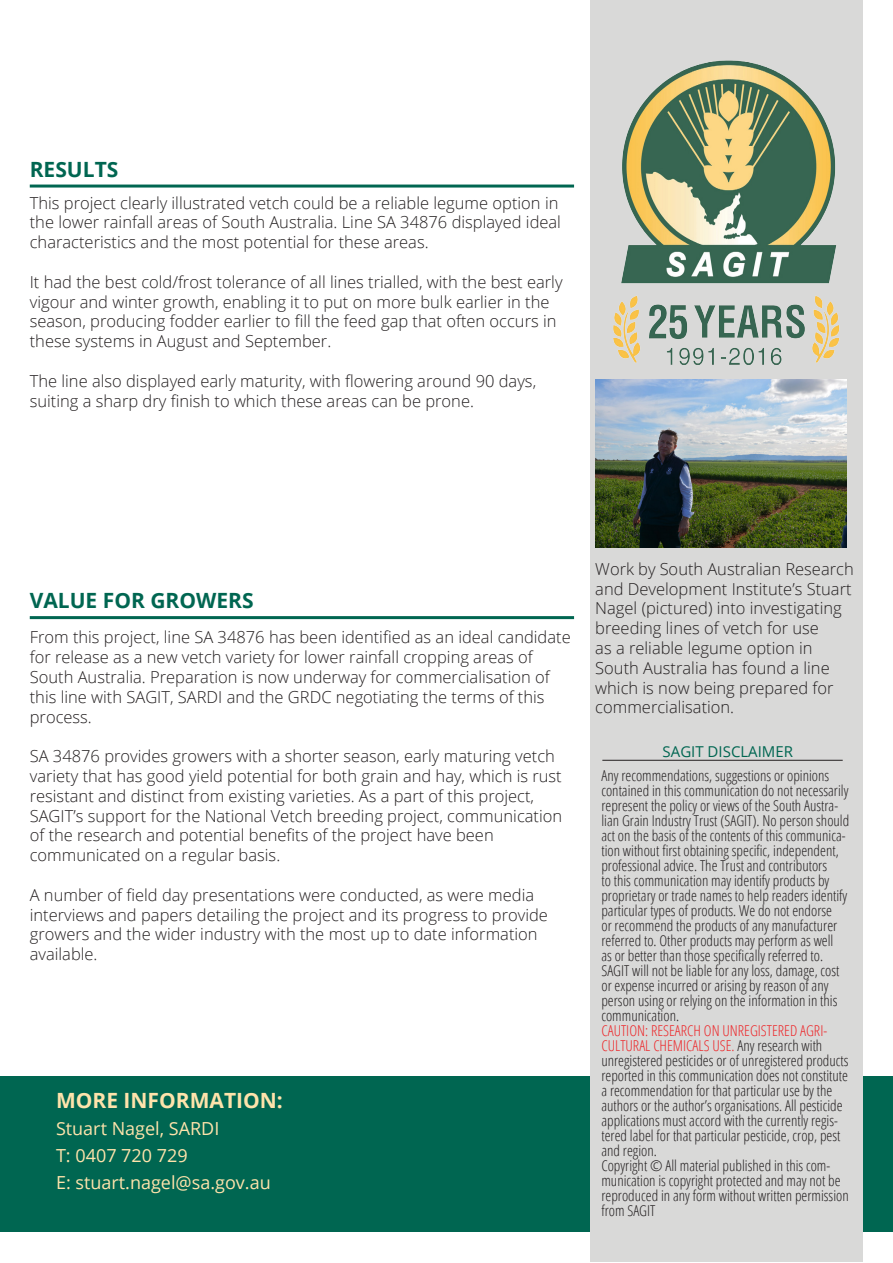
<style>
.page{position:relative;width:893px;height:1263px;background:#fff}
.page>*{position:absolute;margin:0;border:0;box-sizing:border-box;transform-origin:0 0}
.t1{font:700 21px "Open Sans";color:#006651}
.t2{font:700 21px "Open Sans";color:#fee3ab}
.t3{font:18px/27px "Open Sans";color:#fee3ab}
.t4{font:300 16.5px/19.8px "Open Sans";color:#231f20}
.t5{font:300 condensed 15px/15px "Open Sans";color:#231f20}
.t6{font:15px "Open Sans";color:#006651}
.s1{color:#ed2225}
</style>
<div class="page">
<div style="left:1px;top:1076px;width:892px;height:156px;background:#006651"></div>
<div style="left:590px;top:0;width:273px;height:1261px;background:#d9d9d8"></div>
<img style="left:613px;top:60px;width:226px;height:305px">
<hr style="left:602px;top:760px;width:241px;height:1px;background:#231f20">
<hr style="left:30px;top:185px;width:544px;height:3px;background:#006651">
<hr style="left:30px;top:616px;width:544px;height:3px;background:#006651">
<img style="left:595px;top:379px;width:251px;height:168px">
<p class="t1" style="left:30px;top:154px;width:90px">RESULTS</p>
<p class="t4" style="left:30px;top:192px;width:533px">This project clearly illustrated vetch could be a reliable legume option in the lower rainfall areas of South Australia. Line SA 34876 displayed ideal characteristics and the most potential for these areas.</p>
<p class="t4" style="left:30px;top:271px;width:534px">It had the best cold/frost tolerance of all lines trialled, with the best early vigour and winter growth, enabling it to put on more bulk earlier in the season, producing fodder earlier to fill the feed gap that often occurs in these systems in August and September.</p>
<p class="t4" style="left:30px;top:370px;width:508px">The line also displayed early maturity, with flowering around 90 days, suiting a sharp dry finish to which these areas can be prone.</p>
<p class="t1" style="left:30px;top:586px;width:225px">VALUE FOR GROWERS</p>
<p class="t4" style="left:30px;top:627px;width:542px">From this project, line SA 34876 has been identified as an ideal candidate for release as a new vetch variety for lower rainfall cropping areas of South Australia. Preparation is now underway for commercialisation of this line with SAGIT, SARDI and the GRDC negotiating the terms of this process.</p>
<p class="t4" style="left:30px;top:746px;width:534px">SA 34876 provides growers with a shorter season, early maturing vetch variety that has good yield potential for both grain and hay, which is rust resistant and distinct from existing varieties. As a part of this project, SAGIT’s support for the National Vetch breeding project, communication of the research and potential benefits of the project have been communicated on a regular basis.</p>
<p class="t4" style="left:30px;top:884px;width:520px">A number of field day presentations were conducted, as were media interviews and papers detailing the project and its progress to provide growers and the wider industry with the most up to date information available.</p>
<p class="t2" style="left:56px;top:1086px;width:228px">MORE INFORMATION:</p>
<p class="t3" style="left:56px;top:1114px;width:165px">Stuart Nagel, SARDI</p>
<p class="t3" style="left:56px;top:1141px;width:216px">T: 0407 720 729<br>E: stuart.nagel@sa.gov.au</p>
<p class="t4" style="left:595px;top:558px;width:260px">Work by South Australian Research and Development Institute’s Stuart<br>Nagel (pictured) into investigating breeding lines of vetch for use<br>as a reliable legume option in<br>South Australia has found a line which is now being prepared for commercialisation.</p>
<p class="t6" style="left:663px;top:741px;width:132px">SAGIT DISCLAIMER</p>
<p class="t5" style="left:601px;top:768px;width:249px">Any recommendations, suggestions or opinions contained in this communication do not necessarily represent the policy or views of the South Austra&shy;lian Grain Industry Trust (SAGIT). No person should act on the basis of the contents of this communica&shy;tion without first obtaining specific, independent, professional advice. The Trust and contributors<br>to this communication may identify products by proprietary or trade names to help readers identify particular types of products. We do not endorse<br>or recommend the products of any manufacturer referred to. Other products may perform as well<br>as or better than those specifically referred to.<br>SAGIT will not be liable for any loss, damage, cost or expense incurred or arising by reason of any person using or relying on the information in this communication.</p>
<p class="t5" style="left:601px;top:1023px;width:249px"><span class="s1">CAUTION: RESEARCH ON UNREGISTERED AGRI-CULTURAL CHEMICALS USE.</span> Any research with unregistered pesticides or of unregistered products reported in this communication does not constitute a recommendation for that particular use by the authors or the author’s organisations. All pesticide applications must accord with the currently regis&shy;tered label for that particular pesticide, crop, pest and region.</p>
<p class="t5" style="left:601px;top:1158px;width:249px">Copyright © All material published in this com&shy;munication is copyright protected and may not be reproduced in any form without written permission from SAGIT</p>
</div>
